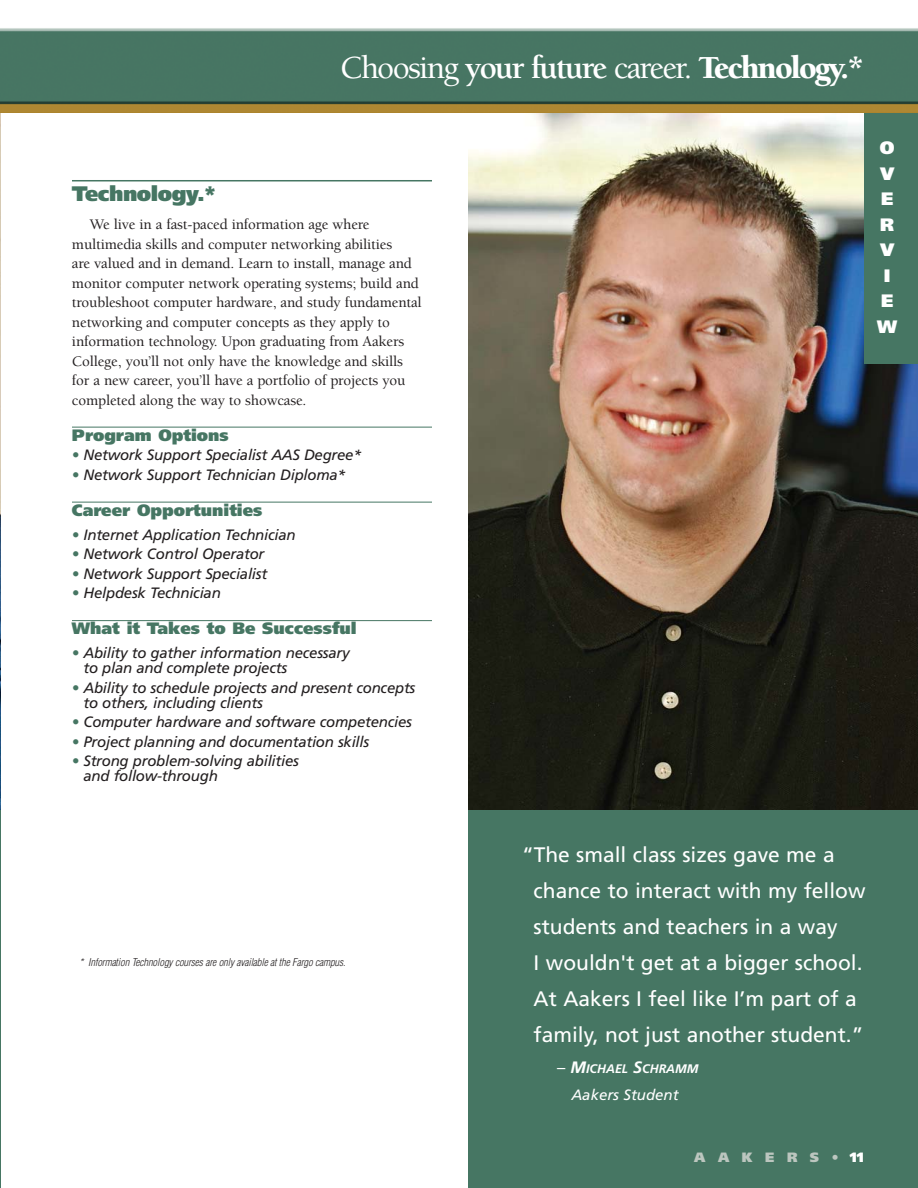
<style>
.page{position:relative;width:918px;height:1188px;background:#fff}
.page>*{position:absolute;margin:0;border:0;box-sizing:border-box;transform-origin:0 0}
.t1{font:500 33px "Berkeley";letter-spacing:-.05em;color:#fff}
.t2{font:21px/36px "Frutiger LT";color:#fff}
.t3{font:900 21px "Frutiger LT";letter-spacing:-.02em;color:#467663}
.t4{font:900 18px/25.5px "Frutiger LT";color:#fff;text-align:center}
.t5{font:900 16.5px "Frutiger LT";color:#467663}
.t6{font:500 15px/19.5px "Berkeley";letter-spacing:-.01em;color:#231f20}
.t7{font:italic 15px/15px "Frutiger LT";letter-spacing:-.015em;color:#231f20}
.t8{font:italic 15px "Frutiger LT";color:#fff}
.t9{font:900 13.5px "Frutiger LT";letter-spacing:.925em;color:#bcc6bf}
.t10{font:italic 700 12.3px "Frutiger LT";color:#fff}
.t11{font:italic 300 condensed 10.5px "Helvetica";color:#231f20}
.s1{font-weight:700}
.s2{font-weight:900}
.s3{color:#467663}
.s4{font-weight:400;font-style:normal;font-size:16.5px}
.s5{font-size:16.5px}
.s6{color:#fff}
</style>
<div class="page">
<img style="left:468px;top:112px;width:450px;height:698px">
<hr style="left:72px;top:180px;width:360px;height:1px;background:#467663">
<hr style="left:72px;top:427px;width:360px;height:1px;background:#467663">
<hr style="left:72px;top:502px;width:360px;height:1px;background:#467663">
<hr style="left:72px;top:620px;width:360px;height:1px;background:#467663">
<div style="left:468px;top:810px;width:450px;height:378px;background:#467663"></div>
<img style="left:0;top:112px;width:1px;height:716px">
<div style="left:864px;top:112px;width:54px;height:252px;background:#467663"></div>
<img style="left:0;top:28px;width:918px;height:84px">
<p class="t1" style="left:340px;top:54px;width:526px">Choosing <span class="s1">your future</span> career. <span class="s2">Technology.*</span></p>
<p class="t3" style="left:72px;top:185px;width:145px">Technology.*</p>
<p class="t6" style="left:72px;top:216px;width:351px;text-indent:18px">We live in a fast-paced information age where multimedia skills and computer networking abilities<br>are valued and in demand. Learn to install, manage and monitor computer network operating systems; build and troubleshoot computer hardware, and study fundamental networking and computer concepts as they apply to information technology. Upon graduating from Aakers College, you’ll not only have the knowledge and skills for a new career, you’ll have a portfolio of projects you completed along the way to showcase.</p>
<p class="t5" style="left:72px;top:428px;width:158px">Program Options</p>
<p class="t7" style="left:72px;top:448px;width:291px"><span class="s3">•</span> Network Support Specialist AAS Degree*</p>
<p class="t7" style="left:72px;top:468px;width:275px"><span class="s3">•</span> Network Support Technician Diploma*</p>
<p class="t5" style="left:72px;top:503px;width:192px">Career Opportunities</p>
<p class="t7" style="left:72px;top:528px;width:225px"><span class="s3">•</span> Internet Application Technician</p>
<p class="t7" style="left:72px;top:547px;width:194px"><span class="s3">•</span> Network Control Operator</p>
<p class="t7" style="left:72px;top:567px;width:197px"><span class="s3">•</span> Network Support Specialist</p>
<p class="t7" style="left:72px;top:586px;width:150px"><span class="s3">•</span> Helpdesk Technician</p>
<p class="t5" style="left:72px;top:622px;width:286px">What it Takes to Be Successful</p>
<p class="t7" style="left:83px;top:646px;width:268px;text-indent:-11px"><span class="s3">•</span> Ability to gather information necessary to plan and complete projects</p>
<p class="t7" style="left:83px;top:681px;width:334px;text-indent:-11px"><span class="s3">•</span> Ability to schedule projects and present concepts to others, including clients</p>
<p class="t7" style="left:72px;top:715px;width:342px"><span class="s3">•</span> Computer hardware and software competencies</p>
<p class="t7" style="left:72px;top:735px;width:299px"><span class="s3">•</span> Project planning and documentation skills</p>
<p class="t7" style="left:83px;top:754px;width:217px;text-indent:-11px"><span class="s3">•</span> Strong problem-solving abilities and follow-through</p>
<p class="t4" style="left:877px;top:136px;width:21px">O<br>V<br>E<br>R<br>V<br>I<br>E<br>W</p>
<p class="t11" style="left:79px;top:958px;width:270px">* Information TechnologycoursesareonlyavailableattheFargo campus.</p>
<p class="t2" style="left:534px;top:837px;width:333px;text-indent:-12px">“The small class sizes gave me a chance to interact with my fellow students and teachers in a way<br>I wouldn't get at a bigger school.<br>At Aakers I feel like I’m part of a family, not just another student.”</p>
<p class="t10" style="left:557px;top:1064px;width:143px"><span class="s4">–</span> <span class="s5">M</span>ICHAEL <span class="s5">S</span>CHRAMM</p>
<p class="t8" style="left:572px;top:1089px;width:109px">Aakers Student</p>
<p class="t9" style="left:694px;top:1152px;width:171px">AAKERS• <span class="s6">11</span></p>
</div>
